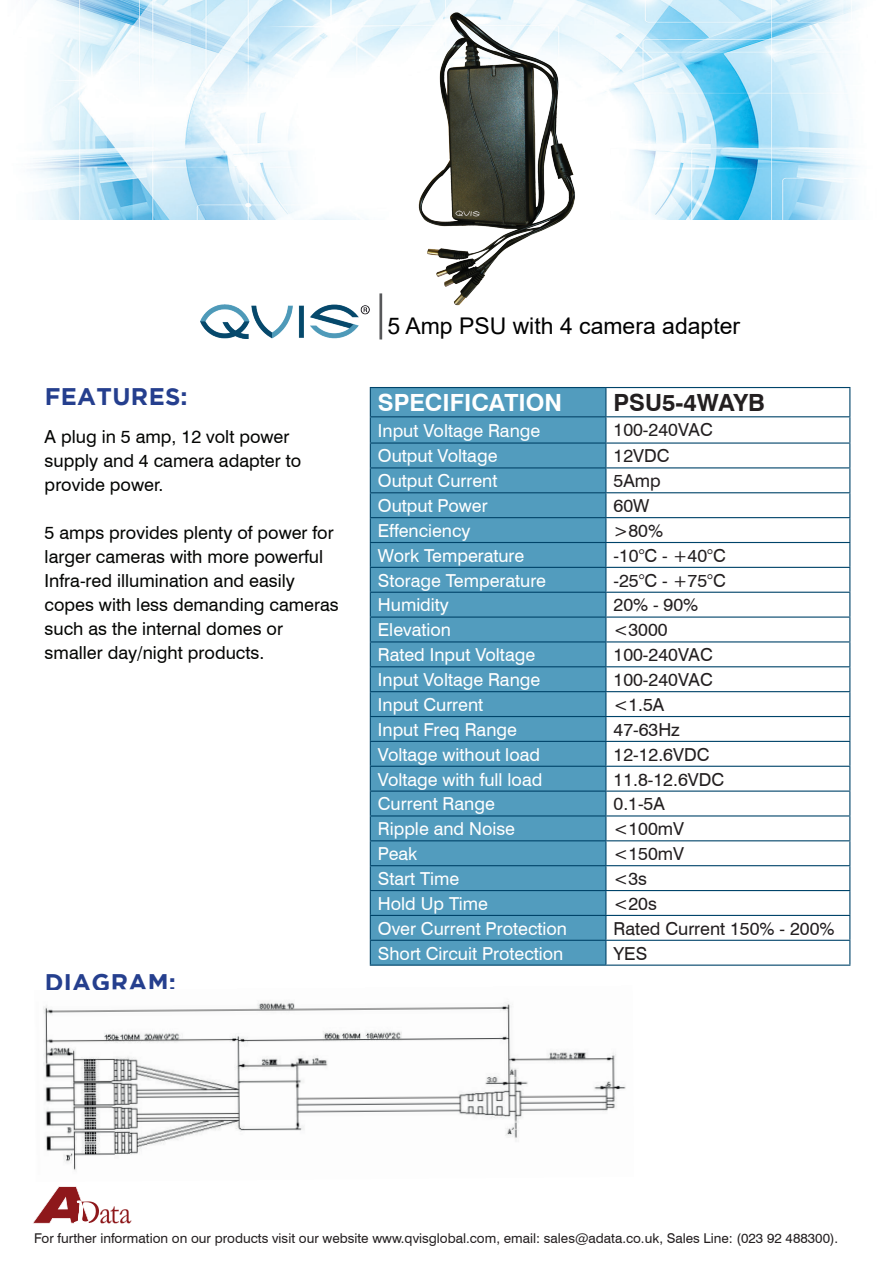
<style>
.page{position:relative;width:893px;height:1263px;background:#fff}
.page>*{position:absolute;margin:0;border:0;box-sizing:border-box;transform-origin:0 0}
.t1{font:700 24px "Gotham";letter-spacing:.015em;color:#253f8e}
.t2{font:700 23.7px "Swiss 721 BT";color:#fff}
.t3{font:700 23.7px "Swiss 721 BT";color:#231f20}
.t4{font:22.95px "Arial";color:#000}
.t5{font:18px/24px "Swiss 721 BT";color:#040503}
.t6{font:17.85px "Swiss 721 BT";color:#fff}
.t7{font:17.85px "Swiss 721 BT";color:#231f20}
.t8{font:13.5px "Swiss 721 BT";color:#231f20}
</style>
<div class="page">
<img style="left:30px;top:0;width:830px;height:219px">
<hr style="left:379px;top:293px;width:3px;height:46px;background:#57585a">
<img style="left:201px;top:304px;width:169px;height:34px">
<svg style="left:33px;top:1186px;width:99px;height:38px"></svg>
<img style="left:400px;top:1px;width:188px;height:305px">
<img style="left:43px;top:1002px;width:583px;height:169px">
<svg style="left:606px;top:417px;width:243px;height:523px"></svg>
<hr style="left:606px;top:387px;width:244px;height:1px;background:#00446a">
<hr style="left:606px;top:416px;width:244px;height:1px;background:#00446a">
<hr style="left:606px;top:442px;width:244px;height:2px;background:#00446a">
<hr style="left:606px;top:467px;width:244px;height:1px;background:#00446a">
<hr style="left:606px;top:492px;width:244px;height:1px;background:#00446a">
<hr style="left:606px;top:517px;width:244px;height:1px;background:#00446a">
<hr style="left:606px;top:542px;width:244px;height:1px;background:#00446a">
<hr style="left:606px;top:567px;width:244px;height:1px;background:#00446a">
<hr style="left:606px;top:592px;width:244px;height:1px;background:#00446a">
<hr style="left:606px;top:616px;width:244px;height:2px;background:#00446a">
<hr style="left:606px;top:641px;width:244px;height:1px;background:#00446a">
<hr style="left:606px;top:666px;width:244px;height:1px;background:#00446a">
<hr style="left:606px;top:691px;width:244px;height:1px;background:#00446a">
<hr style="left:606px;top:716px;width:244px;height:1px;background:#00446a">
<hr style="left:606px;top:741px;width:244px;height:1px;background:#00446a">
<hr style="left:606px;top:766px;width:244px;height:1px;background:#00446a">
<hr style="left:606px;top:790px;width:244px;height:2px;background:#00446a">
<hr style="left:606px;top:815px;width:244px;height:1px;background:#00446a">
<hr style="left:606px;top:840px;width:244px;height:1px;background:#00446a">
<hr style="left:606px;top:865px;width:244px;height:1px;background:#00446a">
<hr style="left:606px;top:890px;width:244px;height:1px;background:#00446a">
<hr style="left:606px;top:915px;width:244px;height:1px;background:#00446a">
<hr style="left:606px;top:940px;width:244px;height:1px;background:#00446a">
<svg style="left:370px;top:387px;width:236px;height:577px;background:#4d97b9"></svg>
<svg style="left:849px;top:388px;width:1px;height:576px"></svg>
<hr style="left:370px;top:964px;width:236px;height:2px;background:#00446a">
<hr style="left:606px;top:964px;width:244px;height:2px;background:#00446a">
<h1 class="t1" style="left:45px;top:382px;width:144px">FEATURES:</h1>
<p class="t5" style="left:45px;top:424px;width:258px">A plug in 5 amp, 12 volt power supply and 4 camera adapter to provide power.</p>
<p class="t5" style="left:45px;top:520px;width:296px">5 amps provides plenty of power for larger cameras with more powerful<br>Infra-red illumination and easily copes with less demanding cameras such as the internal domes or smaller day/night products.</p>
<h1 class="t1" style="left:45px;top:968px;width:133px">DIAGRAM:</h1>
<p class="t4" style="left:387px;top:310px;width:354px">5 Amp PSU with 4 camera adapter</p>
<h2 class="t2" style="left:378px;top:386px;width:186px">SPECIFICATION</h2>
<h2 class="t3" style="left:613px;top:386px;width:153px">PSU5-4WAYB</h2>
<p class="t6" style="left:378px;top:418px;width:164px">Input Voltage Range</p>
<p class="t7" style="left:613px;top:417px;width:101px">100-240VAC</p>
<p class="t6" style="left:378px;top:444px;width:121px">Output Voltage</p>
<p class="t7" style="left:613px;top:444px;width:57px">12VDC</p>
<p class="t6" style="left:378px;top:468px;width:121px">Output Current</p>
<p class="t7" style="left:613px;top:468px;width:49px">5Amp</p>
<p class="t6" style="left:378px;top:493px;width:111px">Output Power</p>
<p class="t7" style="left:613px;top:493px;width:37px">60W</p>
<p class="t6" style="left:378px;top:518px;width:94px">Effenciency</p>
<p class="t7" style="left:613px;top:518px;width:51px">&gt;80%</p>
<p class="t6" style="left:378px;top:543px;width:148px">Work Temperature</p>
<p class="t7" style="left:613px;top:543px;width:114px">-10°C - +40°C</p>
<p class="t6" style="left:378px;top:568px;width:170px">Storage Temperature</p>
<p class="t7" style="left:613px;top:568px;width:114px">-25°C - +75°C</p>
<p class="t6" style="left:378px;top:593px;width:73px">Humidity</p>
<p class="t7" style="left:613px;top:593px;width:86px">20% - 90%</p>
<p class="t6" style="left:378px;top:618px;width:75px">Elevation</p>
<p class="t7" style="left:613px;top:618px;width:56px">&lt;3000</p>
<p class="t6" style="left:378px;top:642px;width:159px">Rated Input Voltage</p>
<p class="t7" style="left:613px;top:642px;width:101px">100-240VAC</p>
<p class="t6" style="left:378px;top:667px;width:164px">Input Voltage Range</p>
<p class="t7" style="left:613px;top:667px;width:101px">100-240VAC</p>
<p class="t6" style="left:378px;top:692px;width:107px">Input Current</p>
<p class="t7" style="left:613px;top:692px;width:52px">&lt;1.5A</p>
<p class="t6" style="left:378px;top:717px;width:141px">Input Freq Range</p>
<p class="t7" style="left:613px;top:717px;width:68px">47-63Hz</p>
<p class="t6" style="left:378px;top:742px;width:164px">Voltage without load</p>
<p class="t7" style="left:613px;top:742px;width:97px">12-12.6VDC</p>
<p class="t6" style="left:378px;top:767px;width:166px">Voltage with full load</p>
<p class="t7" style="left:613px;top:767px;width:112px">11.8-12.6VDC</p>
<p class="t6" style="left:378px;top:792px;width:118px">Current Range</p>
<p class="t7" style="left:613px;top:792px;width:53px">0.1-5A</p>
<p class="t6" style="left:378px;top:817px;width:139px">Ripple and Noise</p>
<p class="t7" style="left:613px;top:817px;width:72px">&lt;100mV</p>
<p class="t6" style="left:378px;top:841px;width:41px">Peak</p>
<p class="t7" style="left:613px;top:841px;width:72px">&lt;150mV</p>
<p class="t6" style="left:378px;top:866px;width:83px">Start Time</p>
<p class="t7" style="left:613px;top:866px;width:35px">&lt;3s</p>
<p class="t6" style="left:378px;top:891px;width:112px">Hold Up Time</p>
<p class="t7" style="left:613px;top:891px;width:45px">&lt;20s</p>
<p class="t6" style="left:378px;top:916px;width:191px">Over Current Protection</p>
<p class="t7" style="left:613px;top:916px;width:223px">Rated Current 150% - 200%</p>
<p class="t6" style="left:378px;top:941px;width:187px">Short Circuit Protection</p>
<p class="t7" style="left:613px;top:941px;width:35px">YES</p>
<p class="t8" style="left:34px;top:1229px;width:806px">For further information on our products visit our website www.qvisglobal.com, email: sales@adata.co.uk, Sales Line: (023 92 488300).</p>
</div>
